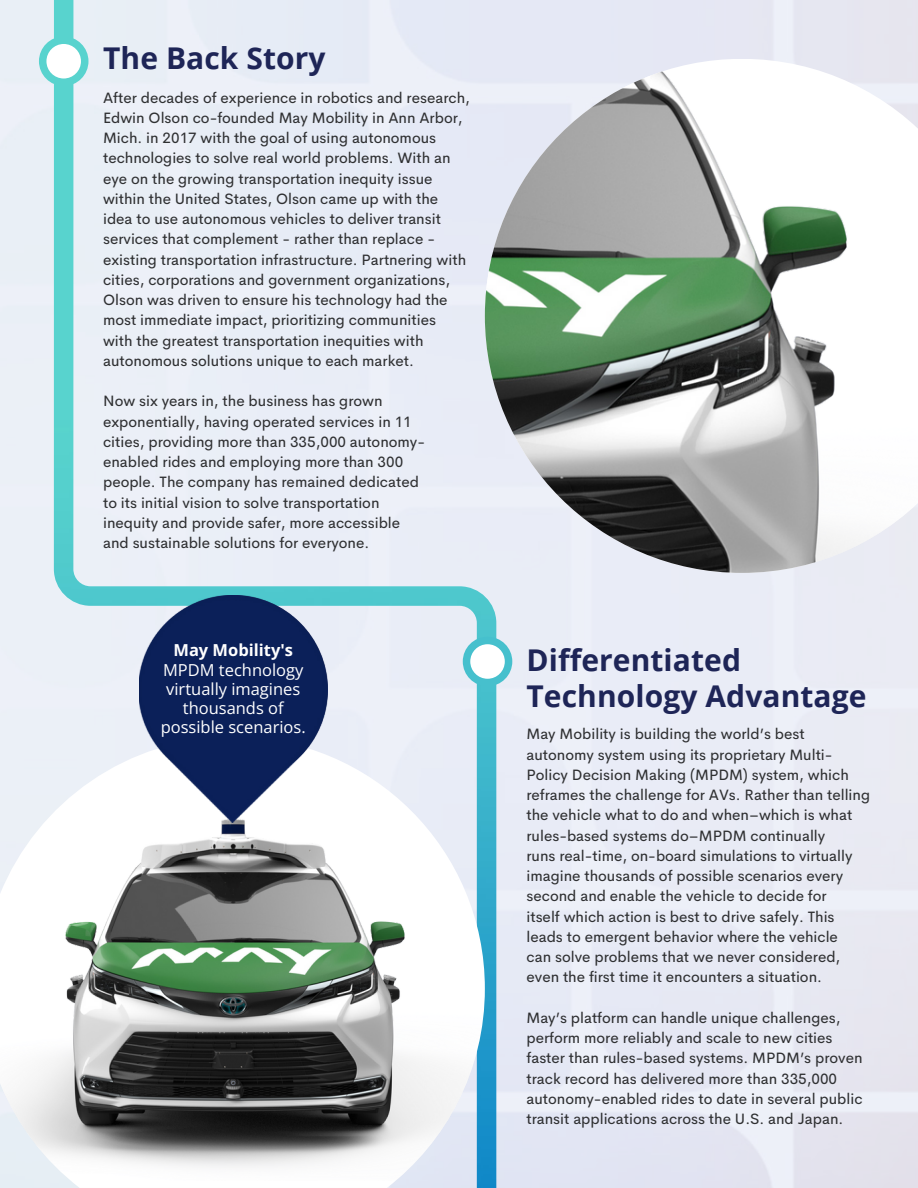
<style>
.page{position:relative;width:918px;height:1188px;background:#fff}
.page>*{position:absolute;margin:0;border:0;box-sizing:border-box;transform-origin:0 0}
.t1{font:700 30px/36px "Open Sans";letter-spacing:.005em;color:#1e2557}
.t2{font:16.5px/19.2px "Open Sans";color:#fff;text-align:center}
.t3{font:15px/20.2px "Cerebri Sans";color:#2f3032}
.s1{font-weight:700}
</style>
<div class="page">
<img style="left:54px;top:0;width:442px;height:1188px">
<img style="left:485px;top:59px;width:433px;height:513px">
<svg style="left:0;top:737px;width:485px;height:450px;fill:#ebf0f7"></svg>
<img style="left:0;top:796px;width:485px;height:385px">
<svg style="left:39px;top:36px;width:49px;height:50px"></svg>
<svg style="left:463px;top:637px;width:49px;height:49px"></svg>
<img style="left:140px;top:596px;width:188px;height:227px">
<p class="t1" style="left:103px;top:39px;width:224px">The Back Story</p>
<p class="t3" style="left:103px;top:88px;width:368px">After decades of experience in robotics and research, Edwin Olson co-founded May Mobility in Ann Arbor, Mich. in 2017 with the goal of using autonomous technologies to solve real world problems. With an</p>
<p class="t3" style="left:103px;top:169px;width:331px">eye on the growing transportation inequity issue</p>
<p class="t3" style="left:103px;top:189px;width:337px">within the United States, Olson came up with the</p>
<p class="t3" style="left:103px;top:209px;width:365px">idea to use autonomous vehicles to deliver transit services that complement - rather than replace - existing transportation infrastructure. Partnering with cities, corporations and government organizations, Olson was driven to ensure his technology had the</p>
<p class="t3" style="left:103px;top:310px;width:334px">most immediate impact, prioritizing communities</p>
<p class="t3" style="left:103px;top:331px;width:322px">with the greatest transportation inequities with autonomous solutions unique to each market.</p>
<p class="t3" style="left:103px;top:391px;width:281px">Now six years in, the business has grown</p>
<p class="t3" style="left:103px;top:412px;width:310px">exponentially, having operated services in 11</p>
<p class="t3" style="left:103px;top:432px;width:324px">cities, providing more than 335,000 autonomy-</p>
<p class="t3" style="left:103px;top:452px;width:302px">enabled rides and employing more than 300</p>
<p class="t3" style="left:103px;top:472px;width:317px">people. The company has remained dedicated</p>
<p class="t3" style="left:103px;top:493px;width:278px">to its initial vision to solve transportation</p>
<p class="t3" style="left:103px;top:513px;width:299px">inequity and provide safer, more accessible</p>
<h1 class="t3" style="left:103px;top:533px;width:268px">and sustainable solutions for everyone.</h1>
<p class="t2" style="left:161px;top:640px;width:146px"><span class="s1">May Mobility's<br></span>MPDM technology virtually imagines thousands of possible scenarios.</p>
<p class="t1" style="left:526px;top:641px;width:342px">Differentiated<br>Technology Advantage</p>
<p class="t3" style="left:526px;top:724px;width:280px">May Mobility is building the world’s best</p>
<p class="t3" style="left:526px;top:745px;width:308px">autonomy system using its proprietary Multi-</p>
<p class="t3" style="left:526px;top:765px;width:345px">Policy Decision Making (MPDM) system, which reframes the challenge for AVs. Rather than telling the vehicle what to do and when–which is what rules-based systems do–MPDM continually</p>
<p class="t3" style="left:526px;top:846px;width:328px">runs real-time, on-board simulations to virtually imagine thousands of possible scenarios every second and enable the vehicle to decide for</p>
<p class="t3" style="left:526px;top:907px;width:310px">itself which action is best to drive safely. This</p>
<p class="t3" style="left:526px;top:927px;width:313px">leads to emergent behavior where the vehicle</p>
<p class="t3" style="left:526px;top:947px;width:315px">can solve problems that we never considered,</p>
<p class="t3" style="left:526px;top:967px;width:297px">even the first time it encounters a situation.</p>
<p class="t3" style="left:526px;top:1008px;width:316px">May’s platform can handle unique challenges,</p>
<p class="t3" style="left:526px;top:1028px;width:338px">perform more reliably and scale to new cities faster than rules-based systems. MPDM’s proven track record has delivered more than 335,000</p>
<p class="t3" style="left:526px;top:1089px;width:338px">autonomy-enabled rides to date in several public</p>
<p class="t3" style="left:526px;top:1109px;width:318px">transit applications across the U.S. and Japan.</p>
</div>
